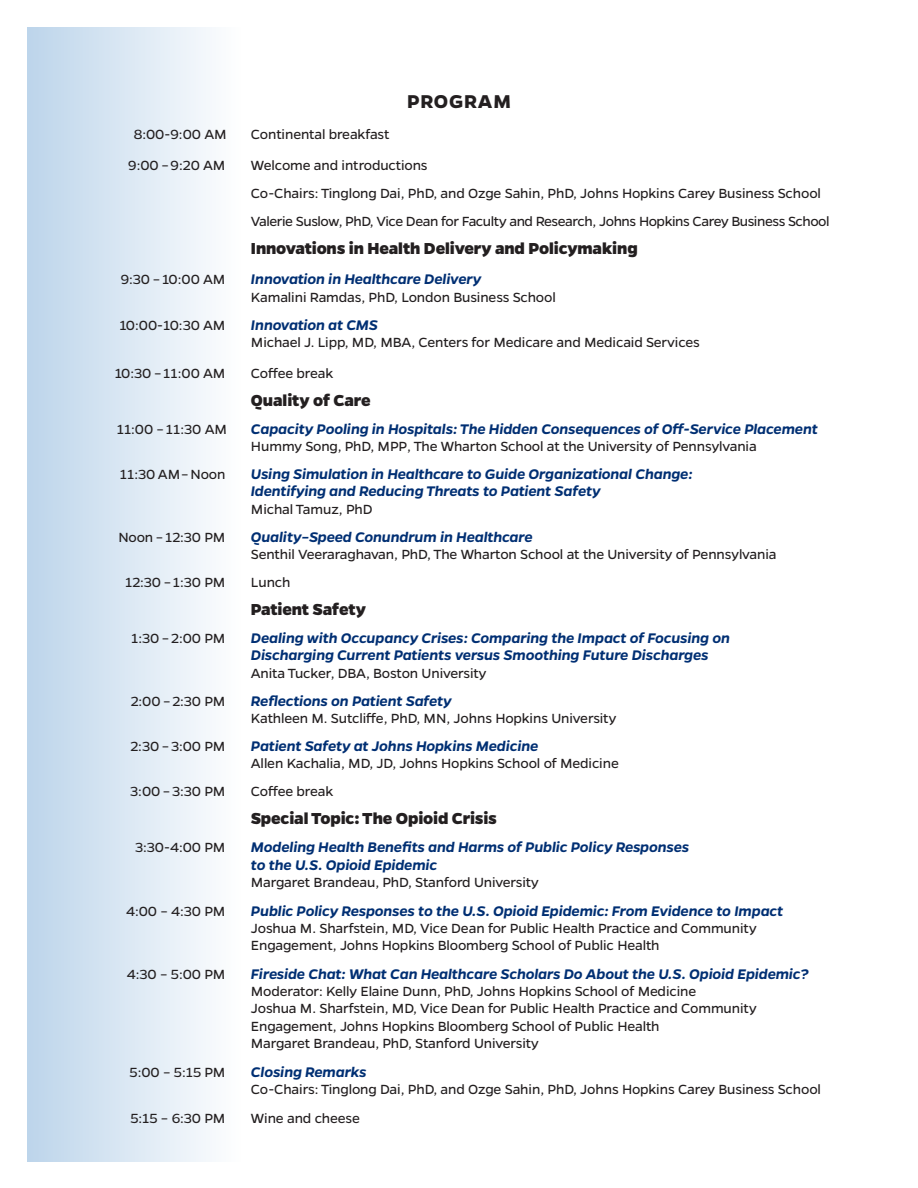
<style>
.page{position:relative;width:918px;height:1188px;background:#fff}
.page>*{position:absolute;margin:0;border:0;box-sizing:border-box;transform-origin:0 0}
.Program{font:700 21px "Gentona";letter-spacing:.04em;color:#231f20}
.t1{font:800 18px "Gentona";letter-spacing:-.01em;color:#231f20}
.Sessions_text{font:italic 600 15.75px/17.2px "Gentona";letter-spacing:-.01em;color:#002f73}
.Sessions_text-2{font:15px/17.2px "Gentona";letter-spacing:-.01em;color:#231f20}
.Sessions_text-3{font:15px "Gentona";letter-spacing:-.03em;color:#231f20}
</style>
<div class="page">
<div style="left:27px;top:27px;width:242px;height:1134px;background:linear-gradient(to right,#bdd5eb,#fff)"></div>
<p class="Program" style="left:407px;top:89px;width:105px">PROGRAM</p>
<p class="Sessions_text-2" style="left:134px;top:125px;width:94px">8:00-9:00 AM</p>
<p class="Sessions_text-2" style="left:251px;top:125px;width:140px">Continental breakfast</p>
<p class="Sessions_text-2" style="left:128px;top:156px;width:99px">9:00 – 9:20 AM</p>
<p class="Sessions_text-2" style="left:251px;top:156px;width:178px">Welcome and introductions</p>
<p class="Sessions_text-2" style="left:251px;top:184px;width:572px">Co-Chairs: Tinglong Dai, PhD, and Ozge Sahin, PhD, Johns Hopkins Carey Business School</p>
<p class="Sessions_text-3" style="left:251px;top:213px;width:580px">Valerie Suslow, PhD, Vice Dean for Faculty and Research, Johns Hopkins Carey Business School</p>
<p class="t1" style="left:251px;top:238px;width:388px">Innovations in Health Delivery and Policymaking</p>
<p class="Sessions_text-2" style="left:121px;top:271px;width:106px">9:30 – 10:00 AM</p>
<p class="Sessions_text" style="left:251px;top:271px;width:232px">Innovation in Healthcare Delivery</p>
<p class="Sessions_text-2" style="left:251px;top:288px;width:306px">Kamalini Ramdas, PhD, London Business School</p>
<p class="Sessions_text-2" style="left:119px;top:316px;width:108px">10:00-10:30 AM</p>
<p class="Sessions_text" style="left:251px;top:316px;width:129px">Innovation at CMS</p>
<p class="Sessions_text-2" style="left:251px;top:334px;width:450px">Michael J. Lipp, MD, MBA, Centers for Medicare and Medicaid Services</p>
<p class="Sessions_text-2" style="left:115px;top:364px;width:112px">10:30 – 11:00 AM</p>
<p class="Sessions_text-2" style="left:251px;top:364px;width:84px">Coffee break</p>
<p class="t1" style="left:251px;top:390px;width:121px">Quality of Care</p>
<p class="Sessions_text-2" style="left:117px;top:421px;width:112px">11:00 – 11:30 AM</p>
<p class="Sessions_text" style="left:251px;top:420px;width:568px">Capacity Pooling in Hospitals: The Hidden Consequences of Off-Service Placement</p>
<p class="Sessions_text-2" style="left:251px;top:438px;width:507px">Hummy Song, PhD, MPP, The Wharton School at the University of Pennsylvania</p>
<p class="Sessions_text-2" style="left:120px;top:466px;width:107px">11:30 AM – Noon</p>
<p class="Sessions_text" style="left:251px;top:465px;width:443px">Using Simulation in Healthcare to Guide Organizational Change:<br>Identifying and Reducing Threats to Patient Safety</p>
<p class="Sessions_text-2" style="left:251px;top:500px;width:123px">Michal Tamuz, PhD</p>
<p class="Sessions_text-2" style="left:118px;top:528px;width:109px">Noon – 12:30 PM</p>
<p class="Sessions_text" style="left:251px;top:528px;width:283px">Quality–Speed Conundrum in Healthcare</p>
<p class="Sessions_text-2" style="left:251px;top:546px;width:527px">Senthil Veeraraghavan, PhD, The Wharton School at the University of Pennsylvania</p>
<p class="Sessions_text-2" style="left:125px;top:574px;width:102px">12:30 – 1:30 PM</p>
<p class="Sessions_text-2" style="left:251px;top:574px;width:41px">Lunch</p>
<p class="t1" style="left:251px;top:599px;width:117px">Patient Safety</p>
<p class="Sessions_text-2" style="left:131px;top:630px;width:96px">1:30 – 2:00 PM</p>
<p class="Sessions_text" style="left:251px;top:629px;width:480px">Dealing with Occupancy Crises: Comparing the Impact of Focusing on<br>Discharging Current Patients versus Smoothing Future Discharges</p>
<p class="Sessions_text-2" style="left:251px;top:664px;width:237px">Anita Tucker, DBA, Boston University</p>
<p class="Sessions_text-2" style="left:131px;top:692px;width:96px">2:00 – 2:30 PM</p>
<p class="Sessions_text" style="left:251px;top:692px;width:202px">Reflections on Patient Safety</p>
<p class="Sessions_text-2" style="left:251px;top:710px;width:367px">Kathleen M. Sutcliffe, PhD, MN, Johns Hopkins University</p>
<p class="Sessions_text-2" style="left:130px;top:738px;width:96px">2:30 – 3:00 PM</p>
<p class="Sessions_text" style="left:251px;top:737px;width:289px">Patient Safety at Johns Hopkins Medicine</p>
<p class="Sessions_text-2" style="left:251px;top:755px;width:369px">Allen Kachalia, MD, JD, Johns Hopkins School of Medicine</p>
<p class="Sessions_text-2" style="left:130px;top:783px;width:97px">3:00 – 3:30 PM</p>
<p class="Sessions_text-2" style="left:251px;top:783px;width:84px">Coffee break</p>
<p class="t1" style="left:251px;top:808px;width:248px">Special Topic: The Opioid Crisis</p>
<p class="Sessions_text-2" style="left:135px;top:839px;width:92px">3:30-4:00 PM</p>
<p class="Sessions_text" style="left:251px;top:839px;width:440px">Modeling Health Benefits and Harms of Public Policy Responses to the U.S. Opioid Epidemic</p>
<p class="Sessions_text-2" style="left:251px;top:874px;width:289px">Margaret Brandeau, PhD, Stanford University</p>
<p class="Sessions_text-2" style="left:126px;top:902px;width:101px">4:00 – 4:30 PM</p>
<p class="Sessions_text" style="left:251px;top:902px;width:534px">Public Policy Responses to the U.S. Opioid Epidemic: From Evidence to Impact</p>
<p class="Sessions_text-2" style="left:251px;top:920px;width:507px">Joshua M. Sharfstein, MD, Vice Dean for Public Health Practice and Community<br>Engagement, Johns Hopkins Bloomberg School of Public Health</p>
<p class="Sessions_text-2" style="left:127px;top:966px;width:100px">4:30 – 5:00 PM</p>
<p class="Sessions_text" style="left:251px;top:965px;width:560px">Fireside Chat: What Can Healthcare Scholars Do About the U.S. Opioid Epidemic?</p>
<p class="Sessions_text-2" style="left:251px;top:983px;width:507px">Moderator: Kelly Elaine Dunn, PhD, Johns Hopkins School of Medicine<br>Joshua M. Sharfstein, MD, Vice Dean for Public Health Practice and Community Engagement, Johns Hopkins Bloomberg School of Public Health<br>Margaret Brandeau, PhD, Stanford University</p>
<p class="Sessions_text-2" style="left:130px;top:1063px;width:97px">5:00 – 5:15 PM</p>
<p class="Sessions_text" style="left:251px;top:1063px;width:117px">Closing Remarks</p>
<p class="Sessions_text-2" style="left:251px;top:1081px;width:572px">Co-Chairs: Tinglong Dai, PhD, and Ozge Sahin, PhD, Johns Hopkins Carey Business School</p>
<p class="Sessions_text-2" style="left:130px;top:1109px;width:97px">5:15 – 6:30 PM</p>
<p class="Sessions_text-2" style="left:251px;top:1109px;width:110px">Wine and cheese</p>
</div>
